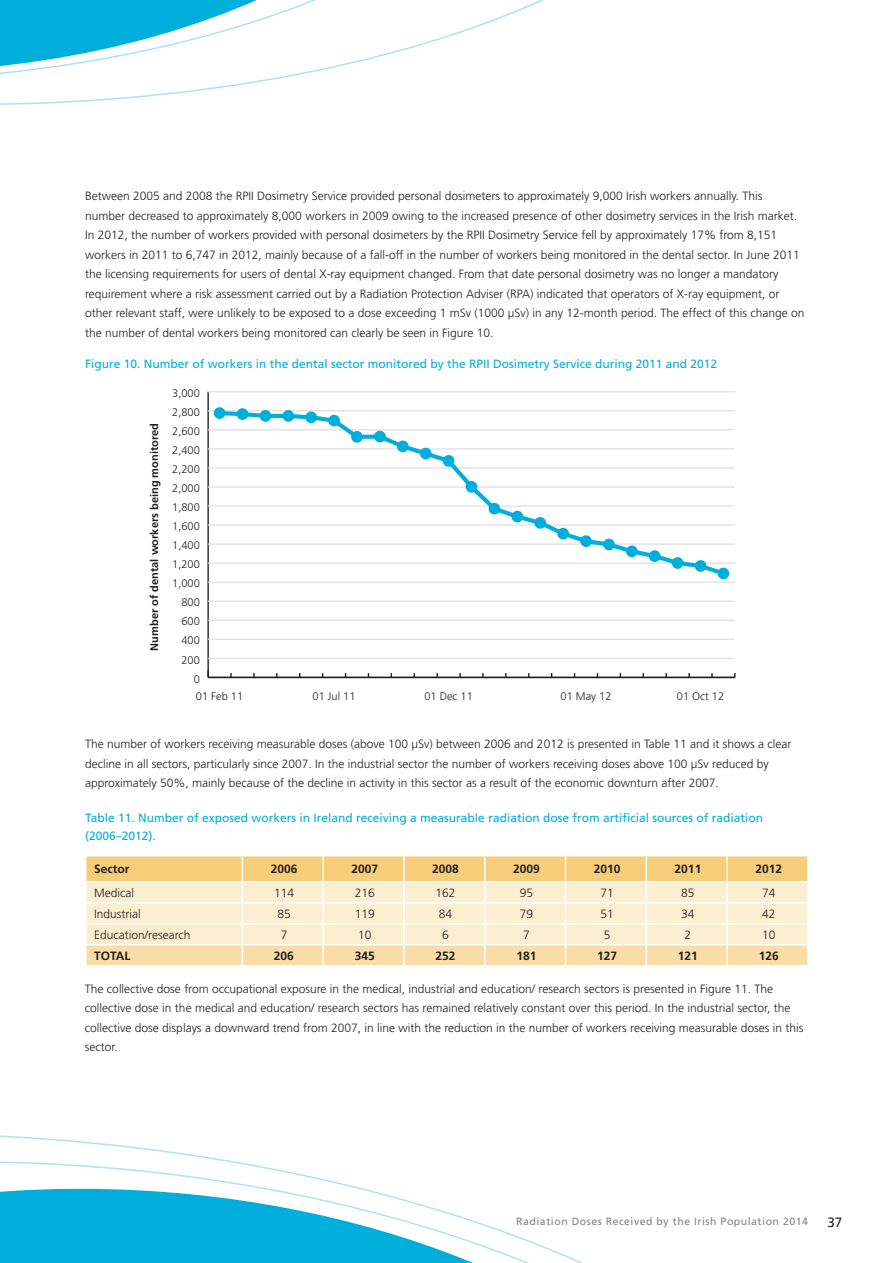
<style>
.page{position:relative;width:893px;height:1263px;background:#fff}
.page>*{position:absolute;margin:0;border:0;box-sizing:border-box;transform-origin:0 0}
.t1{font:13.5px "Frutiger LT Std";color:#231f20}
.t2{font:300 12px/19.5px "Frutiger LT Std";color:#231f20}
.t3{font:12px/18px "Frutiger LT Std";color:#00aedc}
.t4{font:700 12px "Frutiger LT Std";color:#231f20}
.t5{font:300 11.1px "Frutiger LT Std";color:#231f20}
.t6{font:700 11.1px "Frutiger LT Std";color:#231f20}
.t7{font:10.5px "Frutiger LT Std";letter-spacing:.05em;color:#808285}
</style>
<div class="page">
<svg style="left:0;top:0;width:544px;height:105px"></svg>
<svg style="left:0;top:0;width:349px;height:92px"></svg>
<svg style="left:0;top:1135px;width:583px;height:128px"></svg>
<hr style="left:207px;top:392px;width:2px;height:285px;background:#231f20">
<hr style="left:208px;top:677px;width:527px;height:1px;background:#231f20">
<hr style="left:208px;top:658px;width:527px;height:1px;background:#e1e2e4">
<hr style="left:208px;top:639px;width:527px;height:1px;background:#e1e2e4">
<hr style="left:208px;top:620px;width:527px;height:1px;background:#e1e2e4">
<hr style="left:208px;top:600px;width:527px;height:2px;background:#e1e2e4">
<hr style="left:208px;top:581px;width:527px;height:2px;background:#e1e2e4">
<hr style="left:208px;top:562px;width:527px;height:2px;background:#e1e2e4">
<hr style="left:208px;top:543px;width:527px;height:2px;background:#e1e2e4">
<hr style="left:208px;top:524px;width:527px;height:2px;background:#e1e2e4">
<hr style="left:208px;top:505px;width:527px;height:2px;background:#e1e2e4">
<hr style="left:208px;top:486px;width:527px;height:2px;background:#e1e2e4">
<hr style="left:208px;top:467px;width:527px;height:2px;background:#e1e2e4">
<hr style="left:208px;top:448px;width:527px;height:2px;background:#e1e2e4">
<hr style="left:208px;top:429px;width:527px;height:1px;background:#e1e2e4">
<hr style="left:208px;top:410px;width:527px;height:1px;background:#e1e2e4">
<hr style="left:208px;top:391px;width:527px;height:1px;background:#e1e2e4">
<svg style="left:215px;top:409px;width:55px;height:11px"></svg>
<hr style="left:265px;top:414px;width:23px;height:4px;background:#00aedc">
<svg style="left:284px;top:411px;width:445px;height:168px"></svg>
<div style="left:214px;top:407px;width:11px;height:12px;background:#00aedc;border-radius:50%"></div>
<div style="left:237px;top:408px;width:11px;height:12px;background:#00aedc;border-radius:50%"></div>
<div style="left:260px;top:410px;width:11px;height:12px;background:#00aedc;border-radius:50%"></div>
<div style="left:282px;top:410px;width:12px;height:12px;background:#00aedc;border-radius:50%"></div>
<div style="left:305px;top:411px;width:12px;height:12px;background:#00aedc;border-radius:50%"></div>
<div style="left:328px;top:415px;width:12px;height:11px;background:#00aedc;border-radius:50%"></div>
<div style="left:351px;top:431px;width:12px;height:12px;background:#00aedc;border-radius:50%"></div>
<div style="left:374px;top:431px;width:12px;height:11px;background:#00aedc;border-radius:50%"></div>
<div style="left:397px;top:440px;width:12px;height:12px;background:#00aedc;border-radius:50%"></div>
<div style="left:420px;top:448px;width:12px;height:11px;background:#00aedc;border-radius:50%"></div>
<div style="left:443px;top:455px;width:11px;height:12px;background:#00aedc;border-radius:50%"></div>
<div style="left:466px;top:481px;width:11px;height:12px;background:#00aedc;border-radius:50%"></div>
<div style="left:489px;top:503px;width:11px;height:11px;background:#00aedc;border-radius:50%"></div>
<div style="left:511px;top:511px;width:12px;height:11px;background:#00aedc;border-radius:50%"></div>
<div style="left:534px;top:517px;width:12px;height:12px;background:#00aedc;border-radius:50%"></div>
<div style="left:557px;top:528px;width:12px;height:11px;background:#00aedc;border-radius:50%"></div>
<div style="left:580px;top:535px;width:12px;height:12px;background:#00aedc;border-radius:50%"></div>
<div style="left:603px;top:539px;width:12px;height:11px;background:#00aedc;border-radius:50%"></div>
<div style="left:626px;top:545px;width:12px;height:12px;background:#00aedc;border-radius:50%"></div>
<div style="left:649px;top:550px;width:12px;height:12px;background:#00aedc;border-radius:50%"></div>
<div style="left:672px;top:557px;width:11px;height:12px;background:#00aedc;border-radius:50%"></div>
<div style="left:695px;top:560px;width:11px;height:12px;background:#00aedc;border-radius:50%"></div>
<div style="left:718px;top:568px;width:11px;height:11px;background:#00aedc;border-radius:50%"></div>
<svg style="left:86px;top:856px;width:722px;height:109px;background:#f9e4b9"></svg>
<hr style="left:726px;top:945px;width:2px;height:20px;background:#fff">
<hr style="left:85px;top:944px;width:157px;height:1px;background:#fff">
<hr style="left:85px;top:945px;width:2px;height:20px;background:#fff">
<hr style="left:242px;top:944px;width:81px;height:1px;background:#fff">
<hr style="left:323px;top:944px;width:81px;height:1px;background:#fff">
<hr style="left:404px;top:944px;width:81px;height:1px;background:#fff">
<hr style="left:485px;top:944px;width:81px;height:1px;background:#fff">
<hr style="left:566px;top:944px;width:80px;height:1px;background:#fff">
<hr style="left:646px;top:944px;width:81px;height:1px;background:#fff">
<hr style="left:727px;top:944px;width:82px;height:1px;background:#fff">
<hr style="left:807px;top:945px;width:2px;height:20px;background:#fff">
<p class="t2" style="left:85px;top:187px;width:721px">Between 2005 and 2008 the RPII Dosimetry Service provided personal dosimeters to approximately 9,000 Irish workers annually. This number decreased to approximately 8,000 workers in 2009 owing to the increased presence of other dosimetry services in the Irish market.<br>In 2012, the number of workers provided with personal dosimeters by the RPII Dosimetry Service fell by approximately 17% from 8,151 workers in 2011 to 6,747 in 2012, mainly because of a fall-off in the number of workers being monitored in the dental sector. In June 2011 the licensing requirements for users of dental X-ray equipment changed. From that date personal dosimetry was no longer a mandatory requirement where a risk assessment carried out by a Radiation Protection Adviser (RPA) indicated that operators of X-ray equipment, or other relevant staff, were unlikely to be exposed to a dose exceeding 1 mSv (1000 µSv) in any 12-month period. The effect of this change on the number of dental workers being monitored can clearly be seen in Figure 10.</p>
<p class="t3" style="left:85px;top:355px;width:634px">Figure 10. Number of workers in the dental sector monitored by the RPII Dosimetry Service during 2011 and 2012</p>
<p class="t5" style="left:172px;top:387px;width:29px">3,000</p>
<p class="t6" style="left:148px;top:650px;width:229px;rotate:-90deg">Number of dental workers being monitored</p>
<p class="t5" style="left:172px;top:406px;width:29px">2,800</p>
<p class="t5" style="left:172px;top:425px;width:29px">2,600</p>
<p class="t5" style="left:172px;top:444px;width:29px">2,400</p>
<p class="t5" style="left:172px;top:463px;width:29px">2,200</p>
<p class="t5" style="left:172px;top:482px;width:29px">2,000</p>
<p class="t5" style="left:172px;top:501px;width:29px">1,800</p>
<p class="t5" style="left:172px;top:520px;width:29px">1,600</p>
<p class="t5" style="left:172px;top:539px;width:29px">1,400</p>
<p class="t5" style="left:172px;top:558px;width:29px">1,200</p>
<p class="t5" style="left:172px;top:577px;width:29px">1,000</p>
<p class="t5" style="left:181px;top:596px;width:20px">800</p>
<p class="t5" style="left:181px;top:615px;width:20px">600</p>
<p class="t5" style="left:181px;top:634px;width:20px">400</p>
<p class="t5" style="left:181px;top:653px;width:20px">200</p>
<p class="t5" style="left:194px;top:672px;width:8px">0</p>
<p class="t5" style="left:196px;top:690px;width:49px">01 Feb 11</p>
<p class="t5" style="left:313px;top:690px;width:44px">01 Jul 11</p>
<p class="t5" style="left:424px;top:690px;width:50px">01 Dec 11</p>
<p class="t5" style="left:561px;top:690px;width:52px">01 May 12</p>
<p class="t5" style="left:677px;top:690px;width:49px">01 Oct 12</p>
<p class="t2" style="left:85px;top:735px;width:708px">The number of workers receiving measurable doses (above 100 µSv) between 2006 and 2012 is presented in Table 11 and it shows a clear decline in all sectors, particularly since 2007. In the industrial sector the number of workers receiving doses above 100 µSv reduced by approximately 50%, mainly because of the decline in activity in this sector as a result of the economic downturn after 2007.</p>
<p class="t3" style="left:85px;top:809px;width:679px">Table 11. Number of exposed workers in Ireland receiving a measurable radiation dose from artificial sources of radiation (2006–2012).</p>
<p class="t4" style="left:94px;top:862px;width:37px">Sector</p>
<p class="t4" style="left:271px;top:862px;width:28px">2006</p>
<p class="t4" style="left:351px;top:862px;width:28px">2007</p>
<p class="t4" style="left:432px;top:862px;width:28px">2008</p>
<p class="t4" style="left:513px;top:862px;width:28px">2009</p>
<p class="t4" style="left:594px;top:862px;width:28px">2010</p>
<p class="t4" style="left:675px;top:862px;width:28px">2011</p>
<p class="t4" style="left:755px;top:862px;width:28px">2012</p>
<p class="t2" style="left:94px;top:883px;width:41px">Medical</p>
<p class="t2" style="left:274px;top:883px;width:22px">114</p>
<p class="t2" style="left:355px;top:883px;width:22px">216</p>
<p class="t2" style="left:436px;top:883px;width:22px">162</p>
<p class="t2" style="left:520px;top:883px;width:15px">95</p>
<p class="t2" style="left:600px;top:883px;width:15px">71</p>
<p class="t2" style="left:681px;top:883px;width:15px">85</p>
<p class="t2" style="left:762px;top:883px;width:15px">74</p>
<p class="t2" style="left:94px;top:904px;width:48px">Industrial</p>
<p class="t2" style="left:277px;top:904px;width:15px">85</p>
<p class="t2" style="left:355px;top:904px;width:22px">119</p>
<p class="t2" style="left:439px;top:904px;width:15px">84</p>
<p class="t2" style="left:520px;top:904px;width:15px">79</p>
<p class="t2" style="left:600px;top:904px;width:15px">51</p>
<p class="t2" style="left:681px;top:904px;width:15px">34</p>
<p class="t2" style="left:762px;top:904px;width:15px">42</p>
<p class="t2" style="left:94px;top:925px;width:98px">Education/research</p>
<p class="t2" style="left:281px;top:925px;width:8px">7</p>
<p class="t2" style="left:358px;top:925px;width:15px">10</p>
<p class="t2" style="left:442px;top:925px;width:8px">6</p>
<p class="t2" style="left:523px;top:925px;width:8px">7</p>
<p class="t2" style="left:604px;top:925px;width:8px">5</p>
<p class="t2" style="left:685px;top:925px;width:8px">2</p>
<p class="t2" style="left:762px;top:925px;width:15px">10</p>
<p class="t4" style="left:94px;top:948px;width:38px">TOTAL</p>
<p class="t4" style="left:274px;top:948px;width:22px">206</p>
<p class="t4" style="left:355px;top:948px;width:22px">345</p>
<p class="t4" style="left:436px;top:948px;width:22px">252</p>
<p class="t4" style="left:516px;top:948px;width:22px">181</p>
<p class="t4" style="left:597px;top:948px;width:22px">127</p>
<p class="t4" style="left:678px;top:948px;width:22px">121</p>
<p class="t4" style="left:759px;top:948px;width:22px">126</p>
<p class="t2" style="left:85px;top:979px;width:720px">The collective dose from occupational exposure in the medical, industrial and education/ research sectors is presented in Figure 11. The collective dose in the medical and education/ research sectors has remained relatively constant over this period. In the industrial sector, the collective dose displays a downward trend from 2007, in line with the reduction in the number of workers receiving measurable doses in this sector.</p>
<p class="t7" style="left:516px;top:1215px;width:293px">Radiation Doses Received by the Irish Population 2014</p>
<p class="t1" style="left:827px;top:1214px;width:17px">37</p>
</div>
